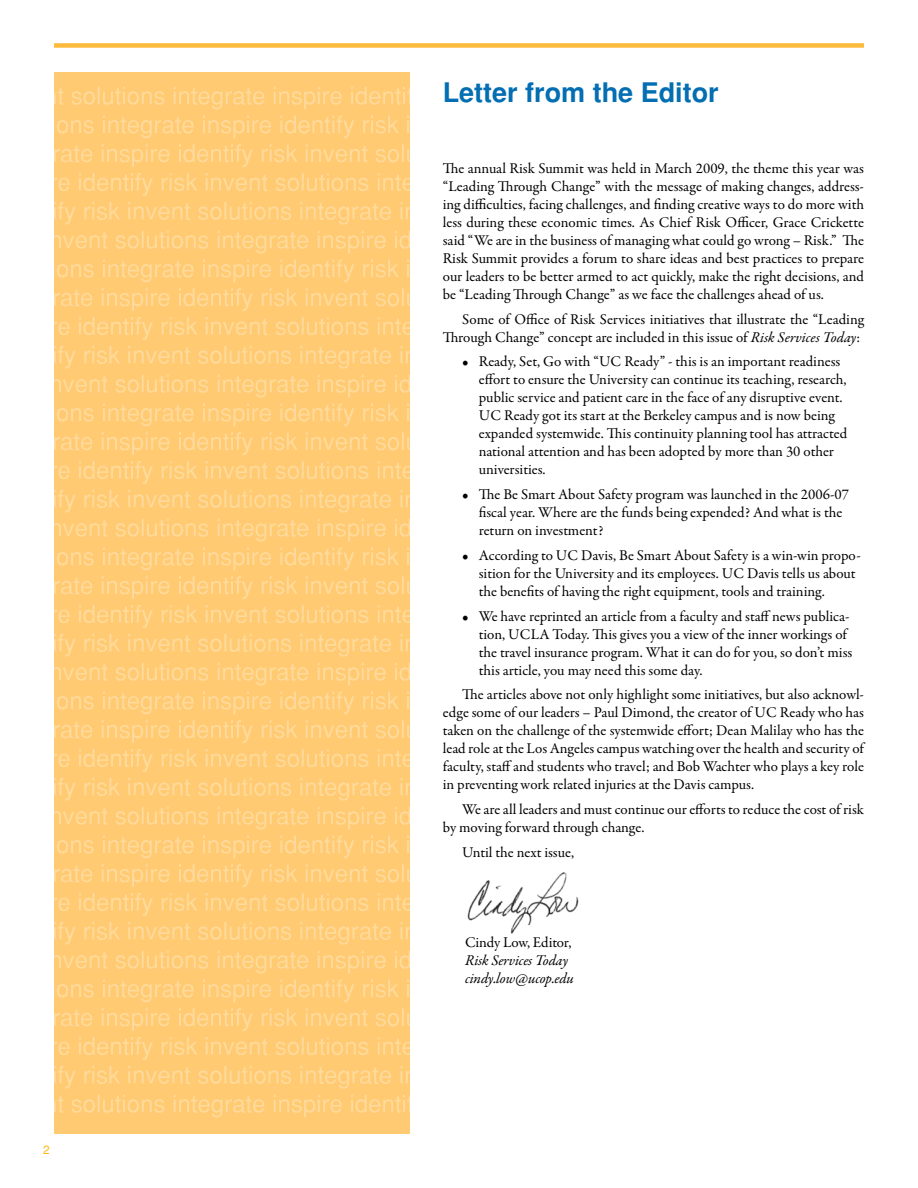
<style>
.page{position:relative;width:918px;height:1188px;background:#fff}
.page>*{position:absolute;margin:0;border:0;box-sizing:border-box;transform-origin:0 0}
.t1{font:700 27px "Helvetica";color:#036eb2}
.t2{font:15px/18px "Garamond Premr Pro";letter-spacing:-.005em;color:#000}
.t3{font:italic 15px/18px "Garamond Premr Pro";letter-spacing:-.01em;color:#000}
.t4{font:12px "Helvetica";color:#fdb813}
.s1{font-style:italic}
</style>
<div class="page">
<div style="left:54px;top:43px;width:810px;height:5px;background:#fdba3d"></div>
<img style="left:467px;top:872px;width:112px;height:62px">
<div style="left:54px;top:72px;width:356px;height:1062px;background:#ffca71"></div>
<svg style="left:54px;top:1095px;width:356px;height:23px"></svg>
<svg style="left:54px;top:1066px;width:356px;height:23px"></svg>
<svg style="left:54px;top:1037px;width:356px;height:23px"></svg>
<svg style="left:54px;top:1008px;width:356px;height:23px"></svg>
<svg style="left:54px;top:951px;width:356px;height:51px"></svg>
<svg style="left:54px;top:922px;width:356px;height:23px"></svg>
<svg style="left:54px;top:893px;width:356px;height:23px"></svg>
<svg style="left:54px;top:864px;width:356px;height:23px"></svg>
<svg style="left:54px;top:807px;width:356px;height:51px"></svg>
<svg style="left:54px;top:778px;width:356px;height:23px"></svg>
<svg style="left:54px;top:749px;width:356px;height:23px"></svg>
<svg style="left:54px;top:720px;width:356px;height:23px"></svg>
<svg style="left:54px;top:663px;width:356px;height:51px"></svg>
<svg style="left:54px;top:634px;width:356px;height:23px"></svg>
<svg style="left:54px;top:605px;width:356px;height:23px"></svg>
<svg style="left:54px;top:576px;width:356px;height:23px"></svg>
<svg style="left:54px;top:519px;width:356px;height:51px"></svg>
<svg style="left:54px;top:490px;width:356px;height:23px"></svg>
<svg style="left:54px;top:461px;width:356px;height:23px"></svg>
<svg style="left:54px;top:432px;width:356px;height:23px"></svg>
<svg style="left:54px;top:375px;width:356px;height:51px"></svg>
<svg style="left:54px;top:346px;width:356px;height:23px"></svg>
<svg style="left:54px;top:317px;width:356px;height:23px"></svg>
<svg style="left:54px;top:288px;width:356px;height:23px"></svg>
<svg style="left:54px;top:231px;width:356px;height:51px"></svg>
<svg style="left:54px;top:202px;width:356px;height:23px"></svg>
<svg style="left:54px;top:173px;width:356px;height:23px"></svg>
<svg style="left:54px;top:144px;width:356px;height:23px"></svg>
<svg style="left:54px;top:87px;width:356px;height:51px"></svg>
<p class="t4" style="left:43px;top:1143px;width:8px">2</p>
<h1 class="t1" style="left:443px;top:77px;width:278px">Letter from the Editor</h1>
<p class="t2" style="left:443px;top:160px;width:423px;text-align:justify">The annual Risk Summit was held in March 2009, the theme this year was “Leading Through Change” with the message of making changes, address&shy;ing difficulties, facing challenges, and finding creative ways to do more with less during these economic times. As Chief Risk Officer, Grace Crickette said “We are in the business of managing what could go wrong – Risk.” The Risk Summit provides a forum to share ideas and best practices to prepare our leaders to be better armed to act quickly, make the right decisions, and be “Leading Through Change” as we face the challenges ahead of us.</p>
<p class="t2" style="left:443px;top:310px;width:423px;text-align:right">Some of Office of Risk Services initiatives that illustrate the “Leading<br>Through Change” concept are included in this issue of <span class="s1">Risk Services Today</span>:</p>
<p class="t2" style="left:479px;top:353px;width:370px;text-indent:-16px">• Ready, Set, Go with “UC Ready” - this is an important readiness effort to ensure the University can continue its teaching, research, public service and patient care in the face of any disruptive event.<br>UC Ready got its start at the Berkeley campus and is now being expanded systemwide. This continuity planning tool has attracted national attention and has been adopted by more than 30 other universities.</p>
<p class="t2" style="left:479px;top:486px;width:372px;text-indent:-16px">• The Be Smart About Safety program was launched in the 2006-07 fiscal year. Where are the funds being expended? And what is the return on investment?</p>
<p class="t2" style="left:479px;top:547px;width:383px;text-indent:-16px">• According to UC Davis, Be Smart About Safety is a win-win propo&shy;sition for the University and its employees. UC Davis tells us about the benefits of having the right equipment, tools and training.</p>
<p class="t2" style="left:479px;top:607px;width:375px;text-indent:-16px">• We have reprinted an article from a faculty and staffnews publica&shy;tion, UCLA Today. This gives you a view of the inner workings of the travel insurance program. What it can do for you, so don’t miss this article, you may need this some day.</p>
<p class="t2" style="left:443px;top:686px;width:423px;text-align:justify;text-indent:19px">The articles above not only highlight some initiatives, but also acknowl&shy;edge some of our leaders – Paul Dimond, the creator of UC Ready who has taken on the challenge of the systemwide effort; Dean Malilay who has the lead role at the Los Angeles campus watching over the health and security of faculty, staff and students who travel; and Bob Wachter who plays a key role in preventing work related injuries at the Davis campus.</p>
<p class="t2" style="left:443px;top:801px;width:423px;text-indent:19px">We are all leaders and must continue our efforts to reduce the cost of risk by moving forward through change.</p>
<p class="t2" style="left:462px;top:844px;width:113px">Until the next issue,</p>
<p class="t2" style="left:465px;top:934px;width:108px">Cindy Low, Editor,</p>
<p class="t3" style="left:465px;top:952px;width:110px">Risk Services Today cindy.low@ucop.edu</p>
</div>
